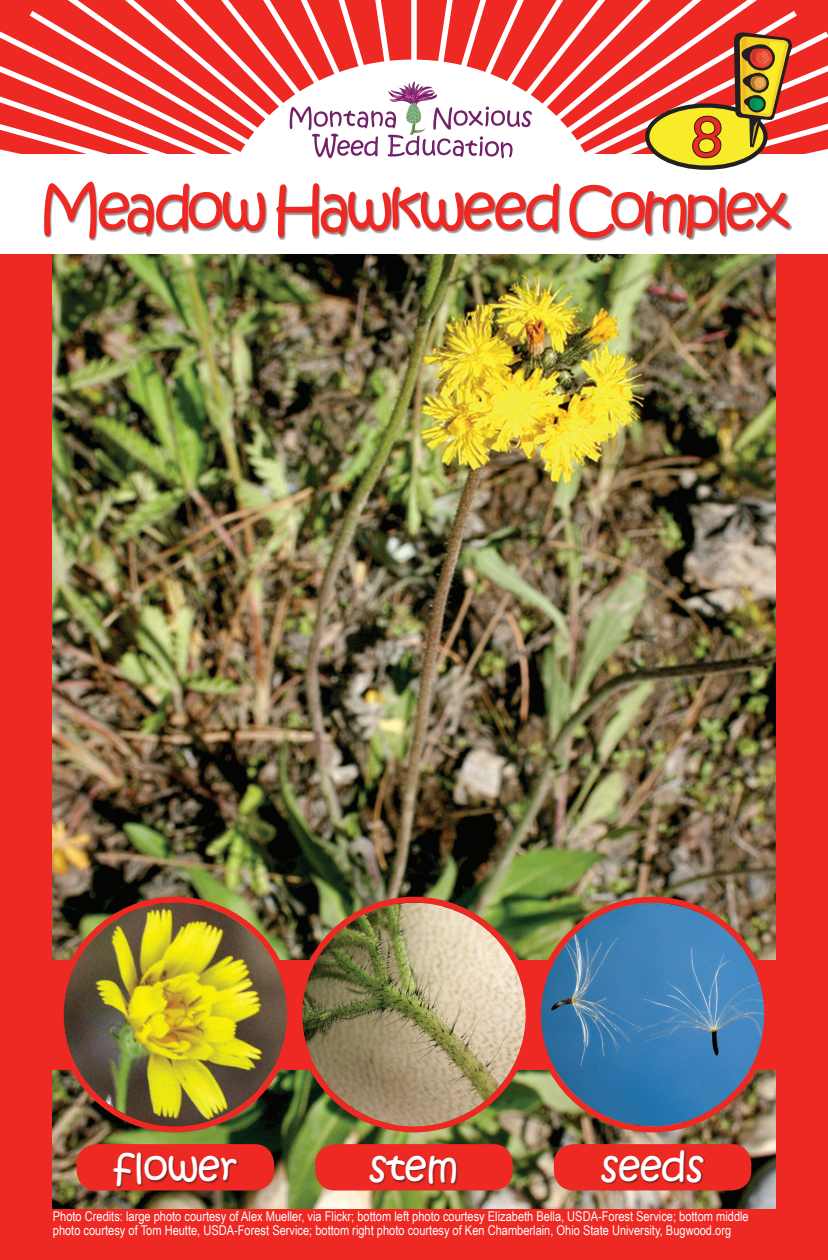
<style>
.page{position:relative;width:828px;height:1260px;background:#ee2823}
.page>*{position:absolute;margin:0;border:0;box-sizing:border-box;transform-origin:0 0}
.t1{font:60.8px "Kristen ITC";color:#ee2823}
.t2{font:60px "Kristen ITC";letter-spacing:-.09em;color:#ee2823}
.t3{font:40px "Kristen ITC";letter-spacing:-.02em;color:#fff}
.t4{font:13.6px/14px "Arial Narrow";color:#fff}
</style>
<div class="page">
<img style="left:53px;top:254px;width:722px;height:954px">
<div style="left:0;top:960px;width:828px;height:109px;background:#ee2823"></div>
<img style="left:64px;top:903px;width:223px;height:223px;border-radius:112px">
<div style="left:58px;top:897px;width:235px;height:235px;border:6px solid #ee2823;border-radius:50%"></div>
<img style="left:541px;top:903px;width:223px;height:223px;border-radius:112px">
<div style="left:535px;top:897px;width:235px;height:235px;border:6px solid #ee2823;border-radius:50%"></div>
<img style="left:302px;top:903px;width:224px;height:223px;border-radius:112px">
<div style="left:296px;top:897px;width:236px;height:235px;border:6px solid #ee2823;border-radius:50%"></div>
<div style="left:77px;top:1144px;width:197px;height:47px;background:#ee2823;border-radius:20px"></div>
<div style="left:315px;top:1144px;width:198px;height:47px;background:#ee2823;border-radius:20px"></div>
<div style="left:554px;top:1144px;width:197px;height:47px;background:#ee2823;border-radius:20px"></div>
<div style="left:114px;top:1153px;width:125px;height:35px;background:#231f20;opacity:.5"></div>
<div style="left:370px;top:1156px;width:88px;height:30px;background:#231f20;opacity:.5"></div>
<div style="left:601px;top:1150px;width:105px;height:34px;background:#231f20;opacity:.5"></div>
<svg style="left:733px;top:0;width:95px;height:154px"></svg>
<svg style="left:468px;top:0;width:265px;height:154px"></svg>
<svg style="left:423px;top:0;width:45px;height:60px"></svg>
<svg style="left:68px;top:0;width:349px;height:6px"></svg>
<svg style="left:0;top:6px;width:423px;height:75px"></svg>
<div style="left:0;top:154px;width:828px;height:100px;background:#fff"></div>
<svg style="left:220px;top:60px;width:385px;height:181px;fill:#fff"></svg>
<svg style="left:0;top:81px;width:532px;height:160px"></svg>
<div style="left:647px;top:106px;width:119px;height:62px;background:#f8eb2a;border-radius:50%"></div>
<div style="left:645px;top:103px;width:123px;height:67px;border:4px solid #231f20;border-radius:50%"></div>
<svg style="left:692px;top:116px;width:30px;height:42px"></svg>
<svg style="left:734px;top:32px;width:58px;height:115px"></svg>
<div style="left:45px;top:183px;width:747px;height:57px;background:#231f20;opacity:.5"></div>
<h1 class="t1" style="left:691px;top:95px;width:34px">8</h1>
<h2 class="t2" style="left:38px;top:169px;width:753px">Meadow Hawkweed Complex</h2>
<h3 class="t3" style="left:113px;top:1141px;width:125px">flower</h3>
<h3 class="t3" style="left:369px;top:1141px;width:91px">stem</h3>
<h3 class="t3" style="left:601px;top:1141px;width:105px">seeds</h3>
<p class="t4" style="left:53px;top:1208px;width:697px">Photo Credits: large photo courtesy of Alex Mueller, via Flickr; bottom left photo courtesy Elizabeth Bella, USDA-Forest Service; bottom middle photo courtesy of Tom Heutte, USDA-Forest Service; bottom right photo courtesy of Ken Chamberlain, Ohio State University, Bugwood.org</p>
</div>
